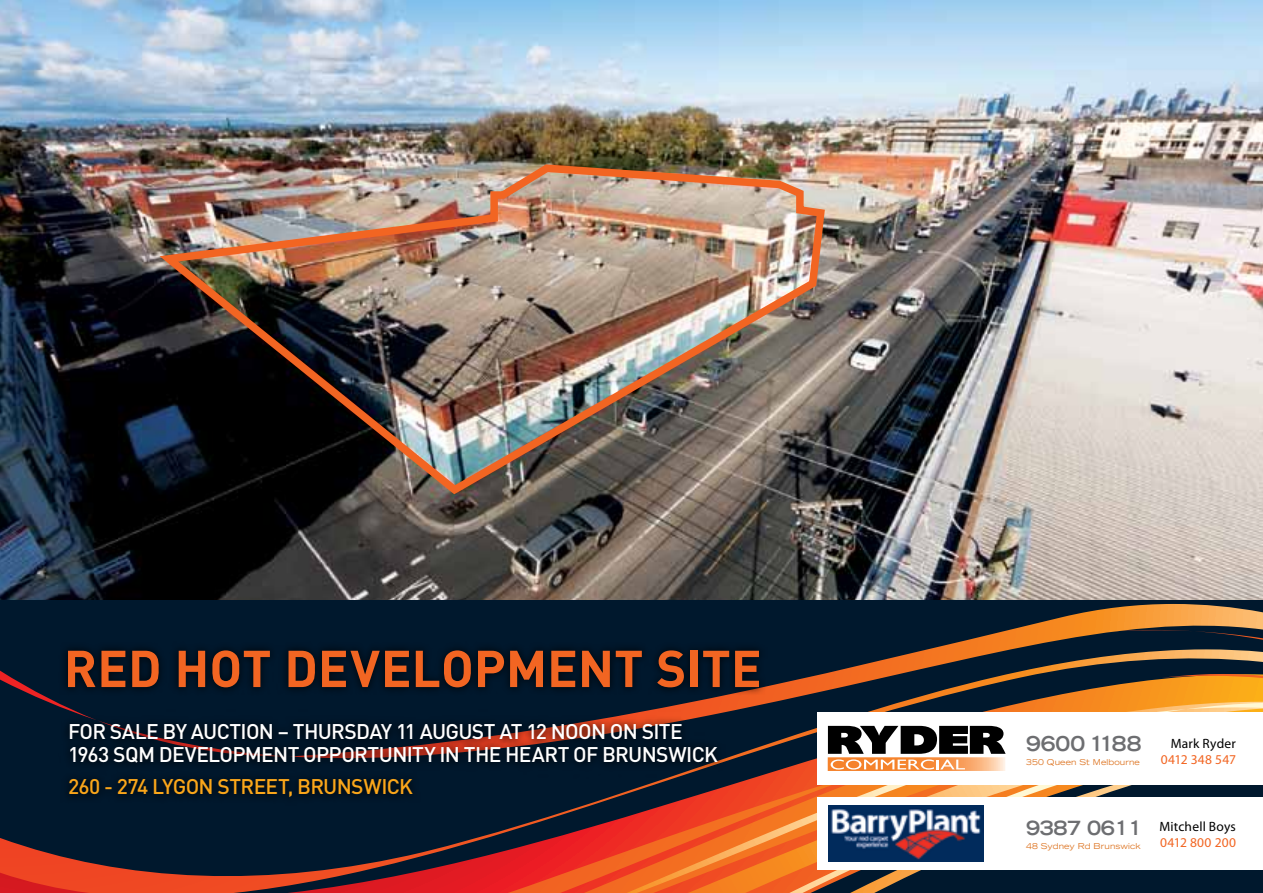
<style>
.page{position:relative;width:1263px;height:893px;background:#fff}
.page>*{position:absolute;margin:0;border:0;box-sizing:border-box;transform-origin:0 0}
.t1{font:700 51px "DIN";color:#f26522}
.t2{font:500 21px "DIN";letter-spacing:-.035em;color:#fff}
.t3{font:500 21px "DIN";letter-spacing:-.03em;color:#faa61a}
.t4{font:700 expanded 20.4px "Trade Gothic LH";color:#6d6e71}
.t5{font:700 expanded 19.5px "Trade Gothic LH";letter-spacing:-.02em;color:#6d6e71}
.t6{font:13.5px "Myriad Pro";letter-spacing:.015em;color:#000}
.t7{font:13.5px "Myriad Pro";letter-spacing:.02em;color:#f26522}
.t8{font:expanded 8.1px "Trade Gothic LH";letter-spacing:.015em;color:#de7726}
</style>
<div class="page">
<div style="left:0;top:600px;width:1263px;height:293px;background:#00182d"></div>
<svg style="left:0;top:670px;width:688px;height:223px"></svg>
<svg style="left:688px;top:767px;width:101px;height:126px"></svg>
<svg style="left:789px;top:765px;width:61px;height:128px"></svg>
<svg style="left:768px;top:604px;width:495px;height:161px"></svg>
<svg style="left:0;top:671px;width:59px;height:86px"></svg>
<svg style="left:850px;top:784px;width:413px;height:109px"></svg>
<div style="left:59px;top:641px;width:709px;height:165px;background:#000;opacity:.75"></div>
<img style="left:0;top:0;width:1263px;height:600px">
<img style="left:150px;top:161px;width:679px;height:339px">
<div style="left:818px;top:712px;width:445px;height:72px;background:#fff"></div>
<div style="left:818px;top:798px;width:445px;height:72px;background:#fff"></div>
<svg style="left:828px;top:770px;width:177px;height:1px"></svg>
<svg style="left:828px;top:726px;width:177px;height:44px"></svg>
<img style="left:828px;top:806px;width:155px;height:56px">
<h1 class="t1" style="left:64px;top:635px;width:699px">RED HOT DEVELOPMENT SITE</h1>
<p class="t2" style="left:68px;top:718px;width:404px">FOR SALE BY AUCTION – THURSDAY 11 AUGUST</p>
<p class="t2" style="left:499px;top:718px;width:66px">AT 12 NOON</p>
<p class="t2" style="left:610px;top:718px;width:43px">ON SITE</p>
<p class="t2" style="left:68px;top:741px;width:207px">1963 SQM DEVELOPMENT</p>
<p class="t2" style="left:303px;top:741px;width:51px">OPPORTUNITY</p>
<p class="t2" style="left:440px;top:741px;width:93px">IN THE HEART</p>
<p class="t2" style="left:573px;top:741px;width:56px">OF BRUNS</p>
<p class="t2" style="left:668px;top:741px;width:51px">WICK</p>
<p class="t3" style="left:68px;top:773px;width:175px">260 - 274 LYGON STREET</p>
<p class="t3" style="left:288px;top:773px;width:37px">, BRUNS</p>
<p class="t3" style="left:363px;top:773px;width:51px">WICK</p>
<p class="t4" style="left:1026px;top:731px;width:117px">9600 1188</p>
<p class="t8" style="left:1026px;top:756px;width:115px">350 Queen St Melbourne</p>
<p class="t6" style="left:1171px;top:735px;width:67px">Mark Ryder</p>
<p class="t7" style="left:1161px;top:751px;width:77px">0412 348 547</p>
<p class="t5" style="left:1026px;top:815px;width:118px">9387 0611</p>
<p class="t8" style="left:1026px;top:841px;width:116px">48 Sydney Rd Brunswick</p>
<p class="t6" style="left:1159px;top:818px;width:78px">Mitchell Boys</p>
<p class="t7" style="left:1160px;top:834px;width:77px">0412 800 200</p>
</div>
